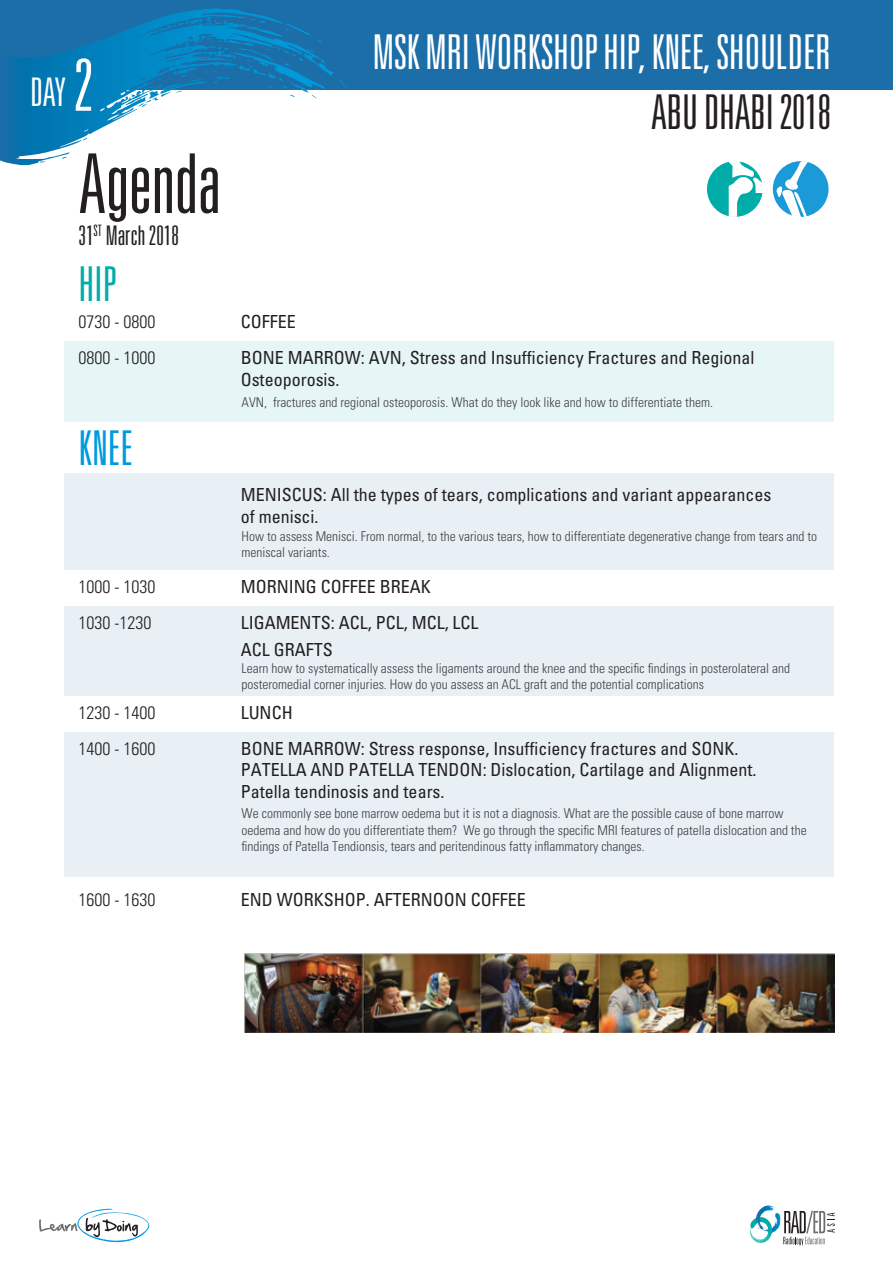
<style>
.page{position:relative;width:893px;height:1263px;background:#fff}
.page>*{position:absolute;margin:0;border:0;box-sizing:border-box;transform-origin:0 0}
.t1{font:300 ultra-condensed 82.5px "Univers LT Std";color:#231f20}
.t2{font:300 ultra-condensed 48px "Univers LT Std";letter-spacing:-.01em;color:#fff}
.t3{font:300 ultra-condensed 48px "Univers LT Std";letter-spacing:-.01em;color:#231f20}
.t4{font:300 ultra-condensed 48px "Univers LT Std";color:#009bdd}
.t5{font:300 ultra-condensed 48px "Univers LT Std";color:#00aca8}
.t6{font:300 ultra-condensed 39.45px "Univers LT Std";color:#fff}
.t7{font:300 ultra-condensed 27px "Univers LT Std";color:#231f20}
.t8{font:condensed 18px/21.6px "Univers LT Std";color:#231f20}
.t9{font:300 condensed 18px "Univers LT Std";color:#231f20}
.t10{font:300 condensed 13.5px/16.5px "Univers LT Std";color:#414042}
.s1{font-size:72px}
</style>
<div class="page">
<div style="left:65px;top:341px;width:769px;height:81px;background:#e6f6f6"></div>
<div style="left:65px;top:473px;width:769px;height:96px;background:#e8f0f6"></div>
<div style="left:65px;top:606px;width:769px;height:90px;background:#e8f0f6"></div>
<div style="left:65px;top:732px;width:769px;height:144px;background:#e8f0f6"></div>
<div style="left:0;top:0;width:893px;height:89px;background:#1c6ea9"></div>
<svg style="left:39px;top:1209px;width:110px;height:33px"></svg>
<svg style="left:749px;top:1205px;width:86px;height:40px"></svg>
<div style="left:707px;top:161px;width:56px;height:56px;background:#00aca8;border-radius:50%"></div>
<svg style="left:729px;top:161px;width:34px;height:56px"></svg>
<img style="left:244px;top:953px;width:591px;height:80px">
<svg style="left:0;top:8px;width:217px;height:157px"></svg>
<div style="left:773px;top:161px;width:55px;height:56px;background:#1a9ad7;border-radius:50%"></div>
<svg style="left:776px;top:161px;width:32px;height:56px"></svg>
<h3 class="t6" style="left:30px;top:71px;width:65px">DAY <span class="s1">2</span></h3>
<h1 class="t1" style="left:79px;top:141px;width:144px">Agenda</h1>
<h3 class="t7" style="left:79px;top:222px;width:102px">31<sup>ST</sup> March 2018</h3>
<h2 class="t5" style="left:79px;top:259px;width:39px">HIP</h2>
<h2 class="t2" style="left:373px;top:27px;width:460px">MSK MRI WORKSHOP HIP, KNEE, SHOULDER</h2>
<h2 class="t3" style="left:651px;top:87px;width:181px">ABU DHABI 2018</h2>
<h3 class="t9" style="left:79px;top:311px;width:78px">0730 - 0800</h3>
<h3 class="t8" style="left:241px;top:311px;width:56px">COFFEE</h3>
<h3 class="t9" style="left:79px;top:347px;width:78px">0800 - 1000</h3>
<h3 class="t8" style="left:241px;top:347px;width:515px">BONE MARROW: AVN, Stress and Insufficiency Fractures and Regional<br>Osteoporosis.</h3>
<h2 class="t4" style="left:79px;top:423px;width:56px">KNEE</h2>
<p class="t10" style="left:242px;top:394px;width:473px">AVN, fractures and regional osteoporosis. What do they look like and how to differentiate them.</p>
<h3 class="t8" style="left:241px;top:483px;width:532px">MENISCUS: All the types of tears, complications and variant appearances of menisci.</h3>
<p class="t10" style="left:242px;top:528px;width:577px">How to assess Menisci. From normal, to the various tears, how to differentiate degenerative change from tears and to meniscal variants.</p>
<h3 class="t9" style="left:79px;top:576px;width:78px">1000 - 1030</h3>
<h3 class="t8" style="left:241px;top:575px;width:192px">MORNING COFFEE BREAK</h3>
<h3 class="t9" style="left:79px;top:612px;width:74px">1030 -1230</h3>
<h3 class="t8" style="left:241px;top:609px;width:239px;line-height:27px">LIGAMENTS: ACL, PCL, MCL, LCL<br>ACL GRAFTS</h3>
<p class="t10" style="left:242px;top:660px;width:550px">Learn how to systematically assess the ligaments around the knee and the specific findings in posterolateral and posteromedial corner injuries. How do you assess an ACL graft and the potential complications</p>
<h3 class="t9" style="left:79px;top:702px;width:78px">1230 - 1400</h3>
<h3 class="t8" style="left:241px;top:701px;width:54px">LUNCH</h3>
<h3 class="t9" style="left:79px;top:738px;width:78px">1400 - 1600</h3>
<h3 class="t8" style="left:241px;top:737px;width:517px">BONE MARROW: Stress response, Insufficiency fractures and SONK.<br>PATELLA AND PATELLA TENDON: Dislocation, Cartilage and Alignment.<br>Patella tendinosis and tears.</h3>
<p class="t10" style="left:242px;top:805px;width:567px">We commonly see bone marrow oedema but it is not a diagnosis. What are the possible cause of bone marrow oedema and how do you differentiate them? We go through the specific MRI features of patella dislocation and the findings of Patella Tendionsis, tears and peritendinous fatty inflammatory changes.</p>
<h3 class="t9" style="left:79px;top:889px;width:78px">1600 - 1630</h3>
<h3 class="t8" style="left:241px;top:888px;width:287px">END WORKSHOP. AFTERNOON COFFEE</h3>
</div>
